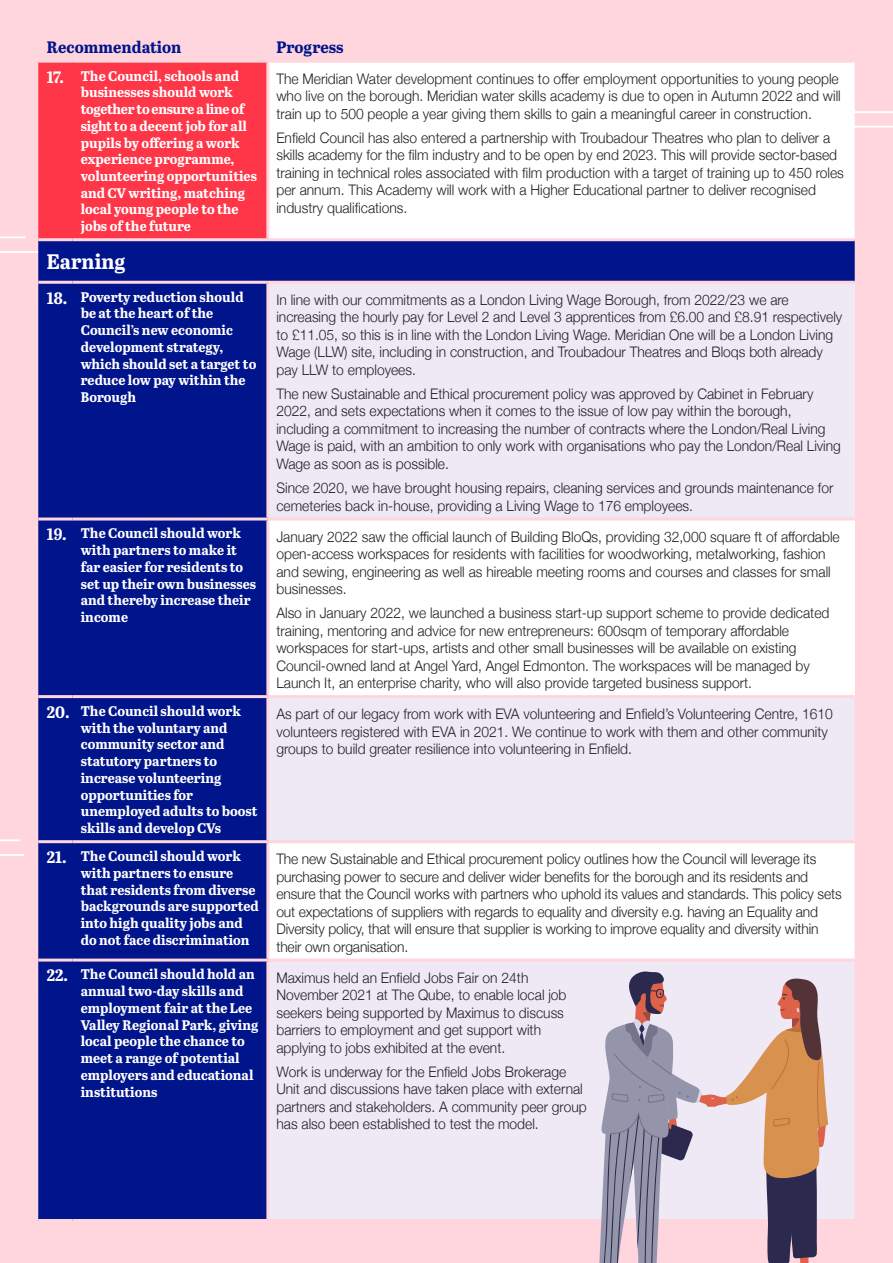
<style>
.page{position:relative;width:893px;height:1263px;background:#ffd6de}
.page>*{position:absolute;margin:0;border:0;box-sizing:border-box;transform-origin:0 0}
.Recommentation_no{font:700 21px "Abril Titling";color:#fff}
.Table_heading{font:700 16.5px "Abril Titling";color:#00148b}
.Recommentation_no-2{font:700 16.5px "Abril Titling";color:#fff}
.body_copy_table{font:300 14.55px/17.4px "Helvetica Neue";color:#231f20;scale:.95 1}
.Recoomendation_copy{font:700 13.95px/16.8px "Abril Titling";color:#fff}
</style>
<div class="page">
<hr style="left:756px;top:126px;width:137px;height:2px;background:#fff">
<hr style="left:814px;top:111px;width:79px;height:2px;background:#fff">
<hr style="left:0;top:251px;width:124px;height:2px;background:#fff">
<hr style="left:0;top:236px;width:26px;height:2px;background:#fff">
<div style="left:38px;top:63px;width:228px;height:175px;background:#ff3548"></div>
<div style="left:269px;top:63px;width:586px;height:175px;background:#fff"></div>
<div style="left:38px;top:241px;width:817px;height:978px;background:#00148b"></div>
<div style="left:268px;top:282px;width:587px;height:237px;background:#efe9f6"></div>
<div style="left:268px;top:519px;width:587px;height:178px;background:#fff"></div>
<svg style="left:269px;top:698px;width:586px;height:521px;background:#f3eef8"></svg>
<hr style="left:38px;top:281px;width:34px;height:3px;background:#ffd6de">
<hr style="left:72px;top:281px;width:196px;height:3px;background:#ffd6de">
<hr style="left:268px;top:281px;width:587px;height:3px;background:#ffd6de">
<hr style="left:266px;top:284px;width:3px;height:233px;background:#ffd6de">
<hr style="left:38px;top:517px;width:34px;height:3px;background:#ffd6de">
<hr style="left:72px;top:517px;width:196px;height:3px;background:#ffd6de">
<hr style="left:268px;top:517px;width:587px;height:3px;background:#ffd6de">
<hr style="left:266px;top:520px;width:3px;height:175px;background:#ffd6de">
<hr style="left:38px;top:695px;width:34px;height:3px;background:#ffd6de">
<hr style="left:72px;top:695px;width:196px;height:3px;background:#ffd6de">
<hr style="left:268px;top:695px;width:587px;height:3px;background:#ffd6de">
<hr style="left:266px;top:698px;width:3px;height:142px;background:#ffd6de">
<hr style="left:38px;top:840px;width:34px;height:3px;background:#ffd6de">
<hr style="left:72px;top:840px;width:196px;height:3px;background:#ffd6de">
<hr style="left:268px;top:840px;width:587px;height:3px;background:#ffd6de">
<hr style="left:266px;top:843px;width:3px;height:115px;background:#ffd6de">
<hr style="left:38px;top:958px;width:34px;height:3px;background:#ffd6de">
<hr style="left:72px;top:958px;width:196px;height:3px;background:#ffd6de">
<hr style="left:268px;top:958px;width:587px;height:3px;background:#ffd6de">
<hr style="left:266px;top:961px;width:3px;height:258px;background:#ffd6de">
<hr style="left:0;top:839px;width:20px;height:2px;background:#fff">
<hr style="left:0;top:854px;width:24px;height:2px;background:#fff">
<svg style="left:599px;top:971px;width:229px;height:292px;background:#c3b0b5"></svg>
<p class="Table_heading" style="left:47px;top:35px;width:136px">Recommendation</p>
<p class="Table_heading" style="left:276px;top:35px;width:69px">Progress</p>
<p class="Recommentation_no-2" style="left:47px;top:65px;width:19px">17.</p>
<p class="Recoomendation_copy" style="left:81px;top:67px;width:178px">The Council, schools and businesses should work together to ensure a line of sight to a decent job for all pupils by offering a work experience programme, volunteering opportunities and CV writing, matching local young people to the jobs of the future</p>
<p class="body_copy_table" style="left:276px;top:69px;width:596px">The Meridian Water development continues to offer employment opportunities to young people who live on the borough. Meridian water skills academy is due to open in Autumn 2022 and will train up to 500 people a year giving them skills to gain a meaningful career in construction.</p>
<p class="body_copy_table" style="left:276px;top:128px;width:599px">Enfield Council has also entered a partnership with Troubadour Theatres who plan to deliver a skills academy for the film industry and to be open by end 2023. This will provide sector-based training in technical roles associated with film production with a target of training up to 450 roles per annum. This Academy will work with a Higher Educational partner to deliver recognised industry qualifications.</p>
<p class="Recommentation_no" style="left:47px;top:246px;width:80px">Earning</p>
<p class="Recommentation_no-2" style="left:47px;top:286px;width:22px">18.</p>
<p class="Recoomendation_copy" style="left:81px;top:288px;width:177px">Poverty reduction should be at the heart of the<br>Council’s new economic development strategy, which should set a target to reduce low pay within the<br>Borough</p>
<p class="body_copy_table" style="left:276px;top:290px;width:597px">In line with our commitments as a London Living Wage Borough, from 2022/23 we are increasing the hourly pay for Level 2 and Level 3 apprentices from £6.00 and £8.91 respectively to £11.05, so this is in line with the London Living Wage. Meridian One will be a London Living Wage (LLW) site, including in construction, and Troubadour Theatres and Bloqs both already pay LLW to employees.</p>
<p class="body_copy_table" style="left:276px;top:384px;width:596px">The new Sustainable and Ethical procurement policy was approved by Cabinet in February 2022, and sets expectations when it comes to the issue of low pay within the borough, including a commitment to increasing the number of contracts where the London/Real Living Wage is paid, with an ambition to only work with organisations who pay the London/Real Living Wage as soon as is possible.</p>
<p class="body_copy_table" style="left:276px;top:478px;width:588px">Since 2020, we have brought housing repairs, cleaning services and grounds maintenance for cemeteries back in-house, providing a Living Wage to 176 employees.</p>
<p class="Recommentation_no-2" style="left:47px;top:522px;width:21px">19.</p>
<p class="Recoomendation_copy" style="left:81px;top:524px;width:177px">The Council should work with partners to make it far easier for residents to set up their own businesses and thereby increase their income</p>
<p class="body_copy_table" style="left:276px;top:527px;width:594px">January 2022 saw the official launch of Building BloQs, providing 32,000 square ft of affordable open-access workspaces for residents with facilities for woodworking, metalworking, fashion and sewing, engineering as well as hireable meeting rooms and courses and classes for small businesses.</p>
<p class="body_copy_table" style="left:276px;top:603px;width:584px">Also in January 2022, we launched a business start-up support scheme to provide dedicated training, mentoring and advice for new entrepreneurs: 600sqm of temporary affordable workspaces for start-ups, artists and other small businesses will be available on existing Council-owned land at Angel Yard, Angel Edmonton. The workspaces will be managed by Launch It, an enterprise charity, who will also provide targeted business support.</p>
<p class="Recommentation_no-2" style="left:47px;top:700px;width:24px">20.</p>
<p class="Recoomendation_copy" style="left:81px;top:702px;width:178px">The Council should work with the voluntary and community sector and statutory partners to increase volunteering opportunities for unemployed adults to boost skills and develop CVs</p>
<p class="body_copy_table" style="left:276px;top:704px;width:587px">As part of our legacy from work with EVA volunteering and Enfield’s Volunteering Centre, 1610 volunteers registered with EVA in 2021. We continue to work with them and other community groups to build greater resilience into volunteering in Enfield.</p>
<p class="Recommentation_no-2" style="left:47px;top:845px;width:21px">21.</p>
<p class="Recoomendation_copy" style="left:81px;top:847px;width:180px">The Council should work with partners to ensure that residents from diverse backgrounds are supported into high quality jobs and do not face discrimination</p>
<p class="body_copy_table" style="left:276px;top:849px;width:597px">The new Sustainable and Ethical procurement policy outlines how the Council will leverage its purchasing power to secure and deliver wider benefits for the borough and its residents and ensure that the Council works with partners who uphold its values and standards. This policy sets out expectations of suppliers with regards to equality and diversity e.g. having an Equality and Diversity policy, that will ensure that supplier is working to improve equality and diversity within their own organisation.</p>
<p class="Recommentation_no-2" style="left:47px;top:963px;width:23px">22.</p>
<p class="Recoomendation_copy" style="left:81px;top:965px;width:179px">The Council should hold an annual two-day skills and employment fair at the Lee<br>Valley Regional Park, giving local people the chance to meet a range of potential employers and educational institutions</p>
<p class="body_copy_table" style="left:276px;top:968px;width:307px">Maximus held an Enfield Jobs Fair on 24th November 2021 at The Qube, to enable local job seekers being supported by Maximus to discuss barriers to employment and get support with applying to jobs exhibited at the event.</p>
<p class="body_copy_table" style="left:276px;top:1062px;width:328px">Work is underway for the Enfield Jobs Brokerage Unit and discussions have taken place with external partners and stakeholders. A community peer group has also been established to test the model.</p>
</div>
